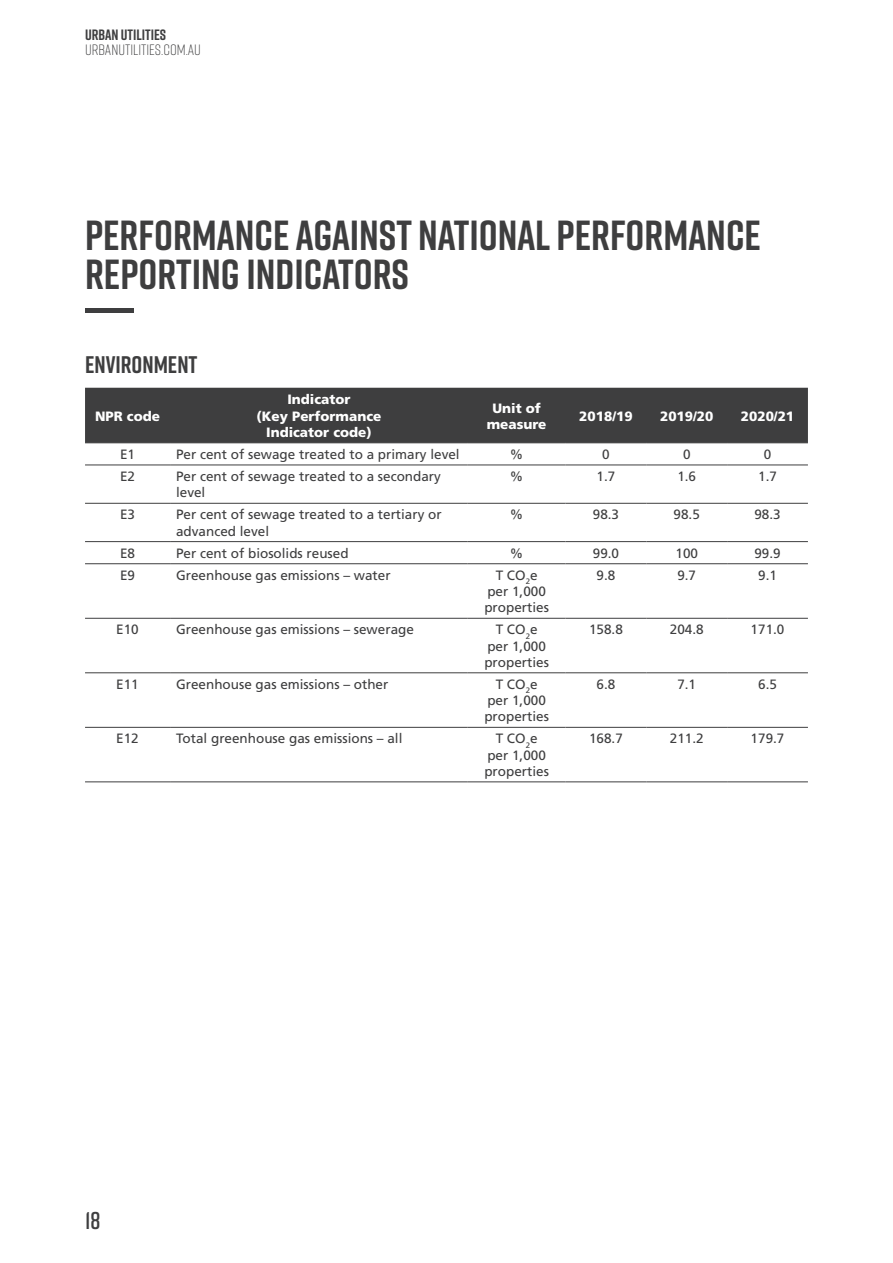
<style>
.page{position:relative;width:893px;height:1263px;background:#fff}
.page>*{position:absolute;margin:0;border:0;box-sizing:border-box;transform-origin:0 0}
.t1{font:700 42px/39px "Rift";color:#3e3e3f}
.t2{font:600 24.3px "Rift";color:#3e3e3f}
.t3{font:700 24px "Rift";color:#3e3e3f}
.t4{font:300 15px "Rift";color:#3e3e3f}
.t5{font:700 15px "Rift";color:#3e3e3f}
.t6{font:13.5px/16.2px "Frutiger LT";color:#3e3e3f;text-align:center}
.t7{font:900 13.5px/16.2px "Frutiger LT";color:#fff;text-align:center}
</style>
<div class="page">
<hr style="left:85px;top:308px;width:48px;height:4px;background:#3e3e3f">
<div style="left:85px;top:388px;width:723px;height:55px;background:#3e3e3f"></div>
<hr style="left:85px;top:443px;width:85px;height:1px;background:#3e3e3f">
<hr style="left:170px;top:443px;width:298px;height:1px;background:#3e3e3f">
<hr style="left:468px;top:443px;width:98px;height:1px;background:#3e3e3f">
<hr style="left:566px;top:443px;width:80px;height:1px;background:#3e3e3f">
<hr style="left:646px;top:443px;width:81px;height:1px;background:#3e3e3f">
<hr style="left:727px;top:443px;width:81px;height:1px;background:#3e3e3f">
<hr style="left:85px;top:465px;width:85px;height:1px;background:#3e3e3f">
<hr style="left:170px;top:465px;width:298px;height:1px;background:#3e3e3f">
<hr style="left:468px;top:465px;width:98px;height:1px;background:#3e3e3f">
<hr style="left:566px;top:465px;width:80px;height:1px;background:#3e3e3f">
<hr style="left:646px;top:465px;width:81px;height:1px;background:#3e3e3f">
<hr style="left:727px;top:465px;width:81px;height:1px;background:#3e3e3f">
<hr style="left:85px;top:503px;width:85px;height:1px;background:#3e3e3f">
<hr style="left:170px;top:503px;width:298px;height:1px;background:#3e3e3f">
<hr style="left:468px;top:503px;width:98px;height:1px;background:#3e3e3f">
<hr style="left:566px;top:503px;width:80px;height:1px;background:#3e3e3f">
<hr style="left:646px;top:503px;width:81px;height:1px;background:#3e3e3f">
<hr style="left:727px;top:503px;width:81px;height:1px;background:#3e3e3f">
<hr style="left:85px;top:541px;width:85px;height:1px;background:#3e3e3f">
<hr style="left:170px;top:541px;width:298px;height:1px;background:#3e3e3f">
<hr style="left:468px;top:541px;width:98px;height:1px;background:#3e3e3f">
<hr style="left:566px;top:541px;width:80px;height:1px;background:#3e3e3f">
<hr style="left:646px;top:541px;width:81px;height:1px;background:#3e3e3f">
<hr style="left:727px;top:541px;width:81px;height:1px;background:#3e3e3f">
<hr style="left:85px;top:563px;width:85px;height:1px;background:#3e3e3f">
<hr style="left:170px;top:563px;width:298px;height:1px;background:#3e3e3f">
<hr style="left:468px;top:563px;width:98px;height:1px;background:#3e3e3f">
<hr style="left:566px;top:563px;width:80px;height:1px;background:#3e3e3f">
<hr style="left:646px;top:563px;width:81px;height:1px;background:#3e3e3f">
<hr style="left:727px;top:563px;width:81px;height:1px;background:#3e3e3f">
<hr style="left:85px;top:618px;width:85px;height:1px;background:#3e3e3f">
<hr style="left:170px;top:618px;width:298px;height:1px;background:#3e3e3f">
<hr style="left:468px;top:618px;width:98px;height:1px;background:#3e3e3f">
<hr style="left:566px;top:618px;width:80px;height:1px;background:#3e3e3f">
<hr style="left:646px;top:618px;width:81px;height:1px;background:#3e3e3f">
<hr style="left:727px;top:618px;width:81px;height:1px;background:#3e3e3f">
<hr style="left:85px;top:672px;width:85px;height:1px;background:#3e3e3f">
<hr style="left:170px;top:672px;width:298px;height:1px;background:#3e3e3f">
<hr style="left:468px;top:672px;width:98px;height:1px;background:#3e3e3f">
<hr style="left:566px;top:672px;width:80px;height:1px;background:#3e3e3f">
<hr style="left:646px;top:672px;width:81px;height:1px;background:#3e3e3f">
<hr style="left:727px;top:672px;width:81px;height:1px;background:#3e3e3f">
<hr style="left:85px;top:727px;width:85px;height:1px;background:#3e3e3f">
<hr style="left:170px;top:727px;width:298px;height:1px;background:#3e3e3f">
<hr style="left:468px;top:727px;width:98px;height:1px;background:#3e3e3f">
<hr style="left:566px;top:727px;width:80px;height:1px;background:#3e3e3f">
<hr style="left:646px;top:727px;width:81px;height:1px;background:#3e3e3f">
<hr style="left:727px;top:727px;width:81px;height:1px;background:#3e3e3f">
<hr style="left:85px;top:782px;width:85px;height:1px;background:#3e3e3f">
<hr style="left:170px;top:782px;width:298px;height:1px;background:#3e3e3f">
<hr style="left:468px;top:782px;width:98px;height:1px;background:#3e3e3f">
<hr style="left:566px;top:782px;width:80px;height:1px;background:#3e3e3f">
<hr style="left:646px;top:782px;width:81px;height:1px;background:#3e3e3f">
<hr style="left:727px;top:782px;width:81px;height:1px;background:#3e3e3f">
<p class="t5" style="left:85px;top:24px;width:83px">URBAN UTILITIES</p>
<p class="t4" style="left:85px;top:40px;width:117px">URBANUTILITIES.COM.AU</p>
<p class="t1" style="left:85px;top:215px;width:677px">PERFORMANCE AGAINST NATIONAL PERFORMANCE<br>REPORTING INDICATORS</p>
<p class="t3" style="left:85px;top:348px;width:114px">ENVIRONMENT</p>
<p class="t7" style="left:95px;top:408px;width:66px">NPR code</p>
<p class="t7" style="left:256px;top:392px;width:126px">Indicator<br>(Key Performance<br>Indicator code)</p>
<p class="t7" style="left:487px;top:400px;width:61px">Unit of measure</p>
<p class="t7" style="left:579px;top:408px;width:55px">2018/19</p>
<p class="t7" style="left:660px;top:408px;width:55px">2019/20</p>
<p class="t7" style="left:741px;top:408px;width:55px">2020/21</p>
<p class="t6" style="left:120px;top:446px;width:17px">E1</p>
<p class="t6" style="left:176px;top:446px;width:285px">Per cent of sewage treated to a primary level</p>
<p class="t6" style="left:510px;top:446px;width:15px">%</p>
<p class="t6" style="left:602px;top:446px;width:9px">0</p>
<p class="t6" style="left:683px;top:446px;width:9px">0</p>
<p class="t6" style="left:764px;top:446px;width:9px">0</p>
<p class="t6" style="left:120px;top:468px;width:17px">E2</p>
<p class="t6" style="left:176px;top:468px;width:266px;text-align:left">Per cent of sewage treated to a secondary level</p>
<p class="t6" style="left:510px;top:468px;width:15px">%</p>
<p class="t6" style="left:597px;top:468px;width:20px">1.7</p>
<p class="t6" style="left:677px;top:468px;width:20px">1.6</p>
<p class="t6" style="left:758px;top:468px;width:20px">1.7</p>
<p class="t6" style="left:120px;top:507px;width:17px">E3</p>
<p class="t6" style="left:176px;top:507px;width:267px;text-align:left">Per cent of sewage treated to a tertiary or advanced level</p>
<p class="t6" style="left:510px;top:507px;width:15px">%</p>
<p class="t6" style="left:593px;top:507px;width:28px">98.3</p>
<p class="t6" style="left:674px;top:507px;width:28px">98.5</p>
<p class="t6" style="left:754px;top:507px;width:28px">98.3</p>
<p class="t6" style="left:120px;top:545px;width:17px">E8</p>
<p class="t6" style="left:176px;top:545px;width:174px">Per cent of biosolids reused</p>
<p class="t6" style="left:510px;top:545px;width:15px">%</p>
<p class="t6" style="left:593px;top:545px;width:28px">99.0</p>
<p class="t6" style="left:675px;top:545px;width:24px">100</p>
<p class="t6" style="left:754px;top:545px;width:28px">99.9</p>
<p class="t6" style="left:120px;top:567px;width:17px">E9</p>
<p class="t6" style="left:176px;top:567px;width:216px">Greenhouse gas emissions – water</p>
<p class="t6" style="left:484px;top:567px;width:66px">T CO<sub>2</sub>e per 1,000 properties</p>
<p class="t6" style="left:597px;top:567px;width:20px">9.8</p>
<p class="t6" style="left:677px;top:567px;width:20px">9.7</p>
<p class="t6" style="left:758px;top:567px;width:20px">9.1</p>
<p class="t6" style="left:116px;top:622px;width:24px">E10</p>
<p class="t6" style="left:176px;top:622px;width:239px">Greenhouse gas emissions – sewerage</p>
<p class="t6" style="left:484px;top:622px;width:66px">T CO<sub>2</sub>e per 1,000 properties</p>
<p class="t6" style="left:589px;top:622px;width:35px">158.8</p>
<p class="t6" style="left:670px;top:622px;width:35px">204.8</p>
<p class="t6" style="left:751px;top:622px;width:35px">171.0</p>
<p class="t6" style="left:116px;top:676px;width:24px">E11</p>
<p class="t6" style="left:176px;top:676px;width:214px">Greenhouse gas emissions – other</p>
<p class="t6" style="left:484px;top:676px;width:66px">T CO<sub>2</sub>e per 1,000 properties</p>
<p class="t6" style="left:597px;top:676px;width:20px">6.8</p>
<p class="t6" style="left:677px;top:676px;width:20px">7.1</p>
<p class="t6" style="left:758px;top:676px;width:20px">6.5</p>
<p class="t6" style="left:116px;top:731px;width:24px">E12</p>
<p class="t6" style="left:176px;top:731px;width:228px">Total greenhouse gas emissions – all</p>
<p class="t6" style="left:484px;top:731px;width:66px">T CO<sub>2</sub>e per 1,000 properties</p>
<p class="t6" style="left:589px;top:731px;width:35px">168.7</p>
<p class="t6" style="left:670px;top:731px;width:35px">211.2</p>
<p class="t6" style="left:751px;top:731px;width:35px">179.7</p>
<h2 class="t2" style="left:85px;top:1203px;width:17px">18</h2>
</div>
